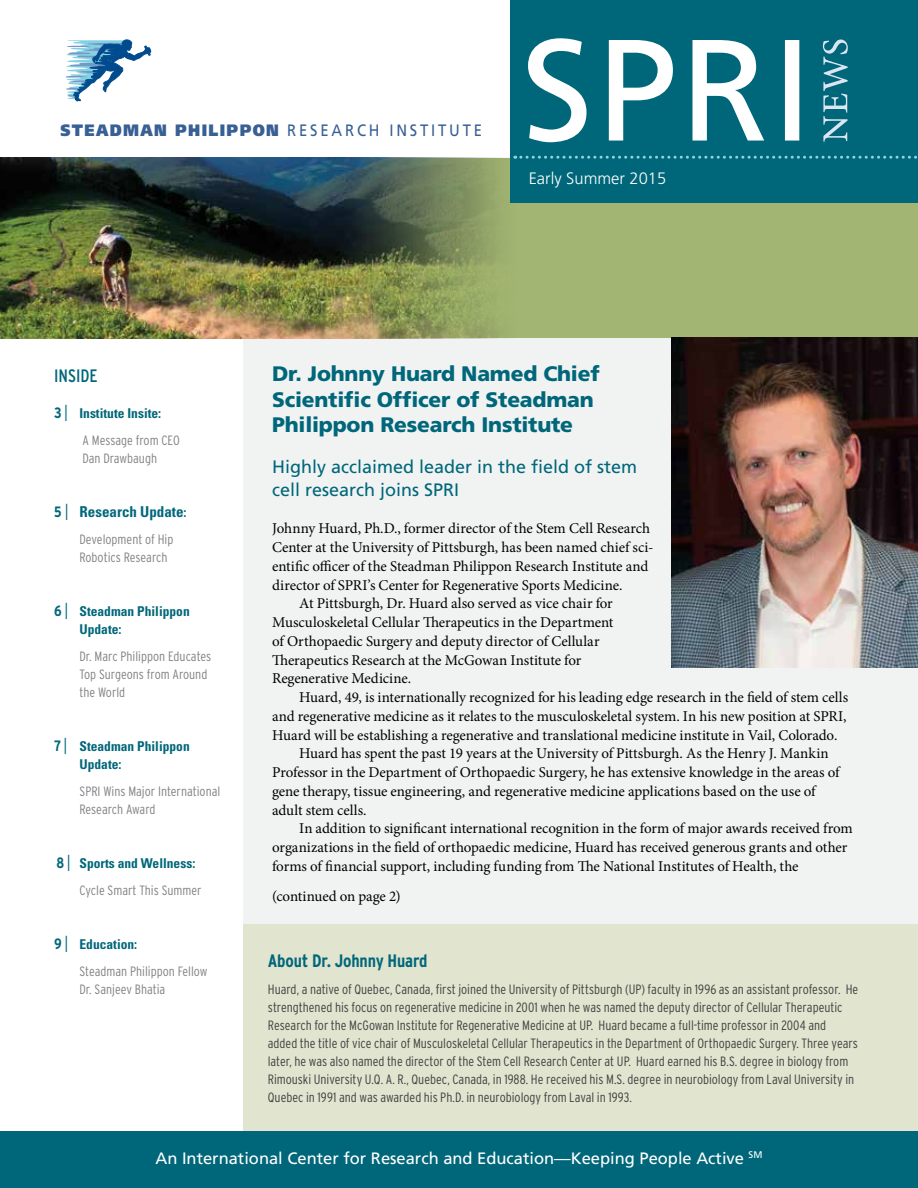
<style>
.page{position:relative;width:918px;height:1188px;background:#fff}
.page>*{position:absolute;margin:0;border:0;box-sizing:border-box;transform-origin:0 0}
.t1{font:900 21px/25.5px "Frutiger";letter-spacing:-.01em;color:#00677a}
.t2{font:18px/22.5px "Frutiger";color:#00677a}
.t3{font:700 condensed 18px "Interstate";letter-spacing:-.01em;color:#00677a}
.t4{font:condensed 18px "Interstate";color:#00677a}
.t5{font:16.5px "Frutiger";color:#fff}
.t6{font:900 16.5px "Frutiger";letter-spacing:.09em;color:#386094;scale:.9 1}
.t7{font:300 16.5px "Frutiger";color:#fff}
.t8{font:15px "Minion Pro";letter-spacing:-.005em;color:#000}
.t9{font:700 condensed 15px "Univers";color:#00677a}
.t10{font:300 condensed 13.5px/18px "Interstate";color:#414042}
.t11{font:300 condensed 13.5px/18px "Interstate";color:#808285}
.t12{font:700 condensed 13.5px/18px "Univers";color:#00677a}
.s1{font-weight:400}
.s2{font-family:"Interstate";font-size:15px}
.s3{font-family:"Interstate";font-weight:300;font-size:16.5px}
.s4{font-family:"Interstate"}
.s5{font-size:13.5px}
</style>
<div class="page">
<div style="left:243px;top:303px;width:675px;height:827px;background:#f1f3f3"></div>
<div style="left:243px;top:924px;width:675px;height:210px;background:#e1e4ce"></div>
<div style="left:0;top:158px;width:918px;height:180px;background:#a3b572"></div>
<img style="left:0;top:158px;width:499px;height:180px">
<div style="left:0;top:1132px;width:918px;height:56px;background:#00677a"></div>
<div style="left:510px;top:0;width:408px;height:203px;background:#00677a"></div>
<svg style="left:823px;top:40px;width:25px;height:102px"></svg>
<svg style="left:528px;top:38px;width:271px;height:104px"></svg>
<svg style="left:515px;top:156px;width:402px;height:3px"></svg>
<svg style="left:67px;top:39px;width:84px;height:62px"></svg>
<img style="left:672px;top:338px;width:246px;height:329px">
<p class="t6" style="left:60px;top:120px;width:470px">STEADMAN PHILIPPON <span class="s1">RESEARCH INSTITUTE</span></p>
<p class="t7" style="left:529px;top:169px;width:139px">Early Summer 2015</p>
<p class="t4" style="left:54px;top:365px;width:45px">INSIDE</p>
<p class="t12" style="left:54px;top:404px;width:109px"><span class="s2">3</span> <span class="s3">|</span> Institute Insite:</p>
<p class="t11" style="left:82px;top:431px;width:99px">A Message from CEO<br>Dan Drawbaugh</p>
<p class="t9" style="left:54px;top:502px;width:134px"><span class="s4">5</span> <span class="s3">|</span> Research Update<span class="s5">:</span></p>
<p class="t11" style="left:80px;top:530px;width:95px">Development of Hip<br>Robotics Research</p>
<p class="t12" style="left:80px;top:602px;width:112px;text-indent:-26px"><span class="s2">6</span> <span class="s3">|</span> Steadman Philippon<br>Update:</p>
<p class="t11" style="left:80px;top:647px;width:133px">Dr. Marc Philippon Educates<br>Top Surgeons from Around the World</p>
<p class="t12" style="left:80px;top:737px;width:112px;text-indent:-26px"><span class="s2">7</span> <span class="s3">|</span> Steadman Philippon<br>Update:</p>
<p class="t11" style="left:80px;top:782px;width:142px">SPRI Wins Major International<br>Research Award</p>
<p class="t12" style="left:57px;top:854px;width:140px"><span class="s2">8</span> <span class="s3">|</span> Sports and Wellness:</p>
<p class="t11" style="left:80px;top:881px;width:124px">Cycle Smart This Summer</p>
<p class="t12" style="left:54px;top:935px;width:85px"><span class="s2">9</span> <span class="s3">|</span> Education:</p>
<p class="t11" style="left:80px;top:962px;width:129px">Steadman Philippon Fellow<br>Dr. Sanjeev Bhatia</p>
<h1 class="t1" style="left:272px;top:361px;width:329px">Dr. Johnny Huard Named Chief<br>Scientific Officer of Steadman<br>Philippon Research Institute</h1>
<p class="t2" style="left:272px;top:456px;width:367px">Highly acclaimed leader in the field of stem cell research joins SPRI</p>
<p class="t8" style="left:272px;top:518px;width:379px">Johnny Huard, Ph.D., former director of the Stem Cell Research</p>
<p class="t8" style="left:272px;top:537px;width:383px">Center at the University of Pittsburgh, has been named chief sci-</p>
<p class="t8" style="left:272px;top:556px;width:378px">entific officer of the Steadman Philippon Research Institute and</p>
<p class="t8" style="left:272px;top:575px;width:352px">director of SPRI’s Center for Regenerative Sports Medicine.</p>
<p class="t8" style="left:299px;top:593px;width:315px">At Pittsburgh, Dr. Huard also served as vice chair for</p>
<p class="t8" style="left:272px;top:612px;width:343px">Musculoskeletal Cellular Therapeutics in the Department</p>
<p class="t8" style="left:272px;top:631px;width:329px">of Orthopaedic Surgery and deputy director of Cellular</p>
<p class="t8" style="left:272px;top:650px;width:311px">Therapeutics Research at the McGowan Institute for</p>
<p class="t8" style="left:272px;top:668px;width:140px">Regenerative Medicine.</p>
<p class="t8" style="left:299px;top:687px;width:551px">Huard, 49, is internationally recognized for his leading edge research in the field of stem cells</p>
<p class="t8" style="left:272px;top:706px;width:576px">and regenerative medicine as it relates to the musculoskeletal system. In his new position at SPRI,</p>
<p class="t8" style="left:272px;top:725px;width:567px">Huard will be establishing a regenerative and translational medicine institute in Vail, Colorado.</p>
<p class="t8" style="left:299px;top:743px;width:531px">Huard has spent the past 19 years at the University of Pittsburgh. As the Henry J. Mankin</p>
<p class="t8" style="left:272px;top:762px;width:569px">Professor in the Department of Orthopaedic Surgery, he has extensive knowledge in the areas of</p>
<p class="t8" style="left:272px;top:781px;width:545px">gene therapy, tissue engineering, and regenerative medicine applications based on the use of</p>
<p class="t8" style="left:272px;top:800px;width:96px">adult stem cells.</p>
<p class="t8" style="left:299px;top:818px;width:555px">In addition to significant international recognition in the form of major awards received from</p>
<p class="t8" style="left:272px;top:837px;width:577px">organizations in the field of orthopaedic medicine, Huard has received generous grants and other</p>
<p class="t8" style="left:272px;top:856px;width:528px">forms of financial support, including funding from The National Institutes of Health, the</p>
<p class="t8" style="left:272px;top:886px;width:130px">(continued on page 2)</p>
<p class="t3" style="left:268px;top:951px;width:161px">About Dr. Johnny Huard</p>
<p class="t10" style="left:268px;top:980px;width:592px">Huard, a native of Quebec, Canada, first joined the University of Pittsburgh (UP) faculty in 1996 as an assistant professor. He strengthened his focus on regenerative medicine in 2001 when he was named the deputy director of Cellular Therapeutic Research for the McGowan Institute for Regenerative Medicine at UP. Huard became a full-time professor in 2004 and added the title of vice chair of Musculoskeletal Cellular Therapeutics in the Department of Orthopaedic Surgery. Three years later, he was also named the director of the Stem Cell Research Center at UP. Huard earned his B.S. degree in biology from Rimouski University U.Q. A. R., Quebec, Canada, in 1988. He received his M.S. degree in neurobiology from Laval University in Quebec in 1991 and was awarded his Ph.D. in neurobiology from Laval in 1993.</p>
<p class="t5" style="left:155px;top:1148px;width:609px">An International Center for Research and Education—Keeping People Active <sup>SM</sup></p>
</div>
